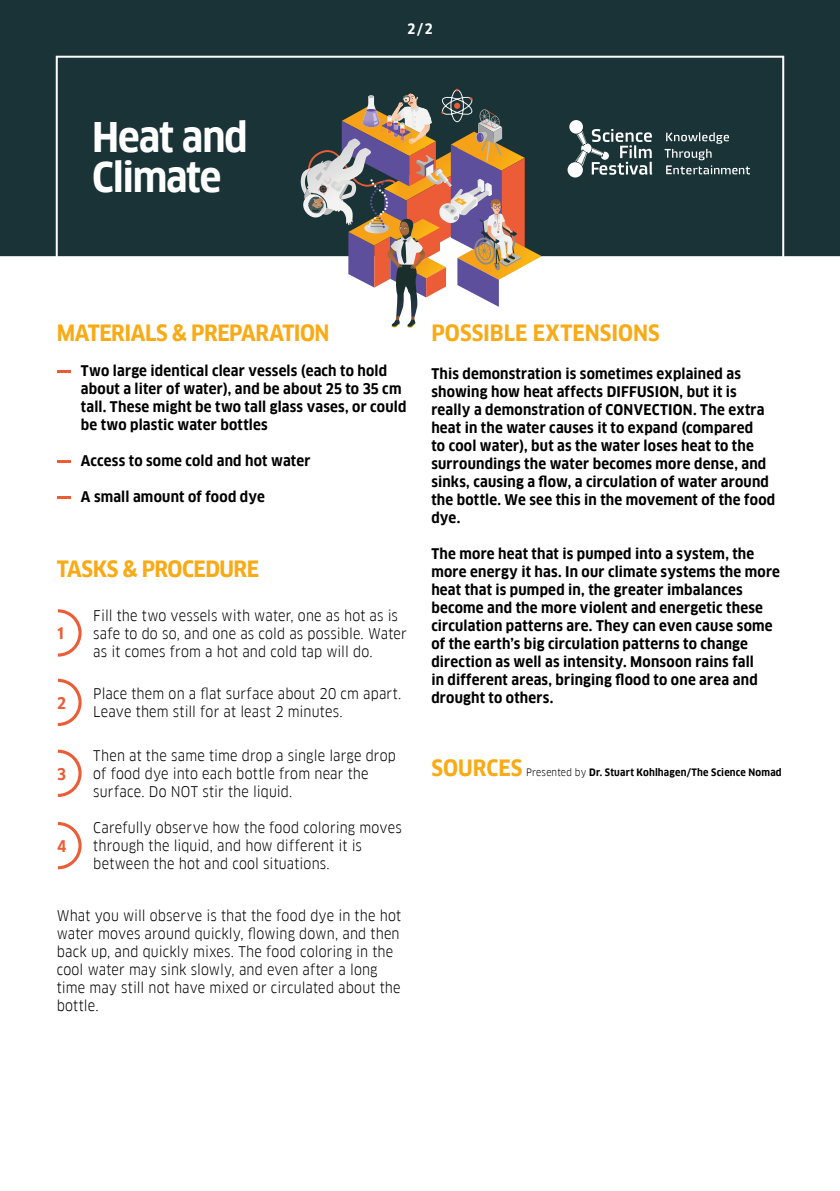
<style>
.page{position:relative;width:840px;height:1191px;background:#fff}
.page>*{position:absolute;margin:0;border:0;box-sizing:border-box;transform-origin:0 0}
.t1{font:700 40px/40px "Goethe FF Clan";letter-spacing:-.03em;color:#fff}
.t2{font:700 22px "Goethe FF Clan";letter-spacing:-.015em;color:#f8ab16}
.t3{font:700 15.8px "Goethe FF Clan";color:#eb5c37}
.t4{font:700 14.4px/18px "Goethe FF Clan";letter-spacing:.015em;color:#000}
.t5{font:14.4px/18px "Goethe FF Clan";letter-spacing:.01em;color:#000}
.t6{font:700 14px "Goethe FF Clan";color:#fff}
.t7{font:700 10px "Goethe FF Clan";letter-spacing:.02em;color:#000}
.s1{font-size:22px;color:#f8ab16}
.s2{font-weight:400}
</style>
<div class="page">
<div style="left:0;top:0;width:839px;height:256px;background:#1a3336"></div>
<svg style="left:300px;top:89px;width:241px;height:239px"></svg>
<svg style="left:567px;top:120px;width:182px;height:57px;background:#44595b"></svg>
<div style="left:56px;top:56px;width:727px;height:208px;border:2px solid #fff"></div>
<svg style="left:57px;top:370px;width:13px;height:3px"></svg>
<svg style="left:57px;top:460px;width:13px;height:3px"></svg>
<svg style="left:57px;top:496px;width:13px;height:3px"></svg>
<svg style="left:58px;top:609px;width:24px;height:47px"></svg>
<svg style="left:58px;top:678px;width:24px;height:48px"></svg>
<svg style="left:58px;top:749px;width:24px;height:48px"></svg>
<svg style="left:58px;top:822px;width:24px;height:47px"></svg>
<h1 class="t1" style="left:92px;top:118px;width:157px">Heat and<br>Climate</h1>
<h2 class="t2" style="left:57px;top:320px;width:274px">MATERIALS &amp; PREPARATION</h2>
<p class="t6" style="left:407px;top:21px;width:27px">2/2</p>
<h2 class="t2" style="left:431px;top:320px;width:230px">POSSIBLE EXTENSIONS</h2>
<p class="t4" style="left:81px;top:362px;width:327px">Two large identical clear vessels (each to hold about a liter of water), and be about 25 to 35 cm tall. These might be two tall glass vases, or could be two plastic water bottles</p>
<p class="t4" style="left:81px;top:452px;width:231px">Access to some cold and hot water</p>
<p class="t4" style="left:81px;top:488px;width:185px">A small amount of food dye</p>
<h2 class="t2" style="left:57px;top:555px;width:204px">TASKS &amp; PROCEDURE</h2>
<p class="t3" style="left:57px;top:624px;width:8px">1</p>
<p class="t3" style="left:57px;top:693px;width:10px">2</p>
<p class="t3" style="left:57px;top:764px;width:10px">3</p>
<p class="t3" style="left:57px;top:837px;width:11px">4</p>
<p class="t5" style="left:93px;top:606px;width:315px">Fill the two vessels with water, one as hot as is safe to do so, and one as cold as possible. Water as it comes from a hot and cold tap will do.</p>
<p class="t5" style="left:93px;top:685px;width:309px">Place them on a flat surface about 20 cm apart.<br>Leave them still for at least 2 minutes.</p>
<p class="t5" style="left:93px;top:746px;width:304px">Then at the same time drop a single large drop of food dye into each bottle from near the surface. Do NOT stir the liquid.</p>
<p class="t5" style="left:93px;top:819px;width:310px">Carefully observe how the food coloring moves through the liquid, and how different it is between the hot and cool situations.</p>
<p class="t5" style="left:57px;top:906px;width:345px">What you will observe is that the food dye in the hot water moves around quickly, flowing down, and then back up, and quickly mixes. The food coloring in the cool water may sink slowly, and even after a long time may still not have mixed or circulated about the bottle.</p>
<p class="t4" style="left:431px;top:365px;width:345px">This demonstration is sometimes explained as showing how heat affects DIFFUSION, but it is really a demonstration of CONVECTION. The extra heat in the water causes it to expand (compared<br>to cool water), but as the water loses heat to the surroundings the water becomes more dense, and sinks, causing a flow, a circulation of water around the bottle. We see this in the movement of the food dye.</p>
<p class="t4" style="left:431px;top:545px;width:350px">The more heat that is pumped into a system, the more energy it has. In our climate systems the more heat that is pumped in, the greater imbalances become and the more violent and energetic these circulation patterns are. They can even cause some of the earth’s big circulation patterns to change direction as well as intensity. Monsoon rains fall<br>in different areas, bringing flood to one area and drought to others.</p>
<p class="t7" style="left:431px;top:766px;width:351px"><span class="s1">SOURCES</span> <span class="s2">Presented by</span> Dr. Stuart Kohlhagen/The Science Nomad</p>
</div>
